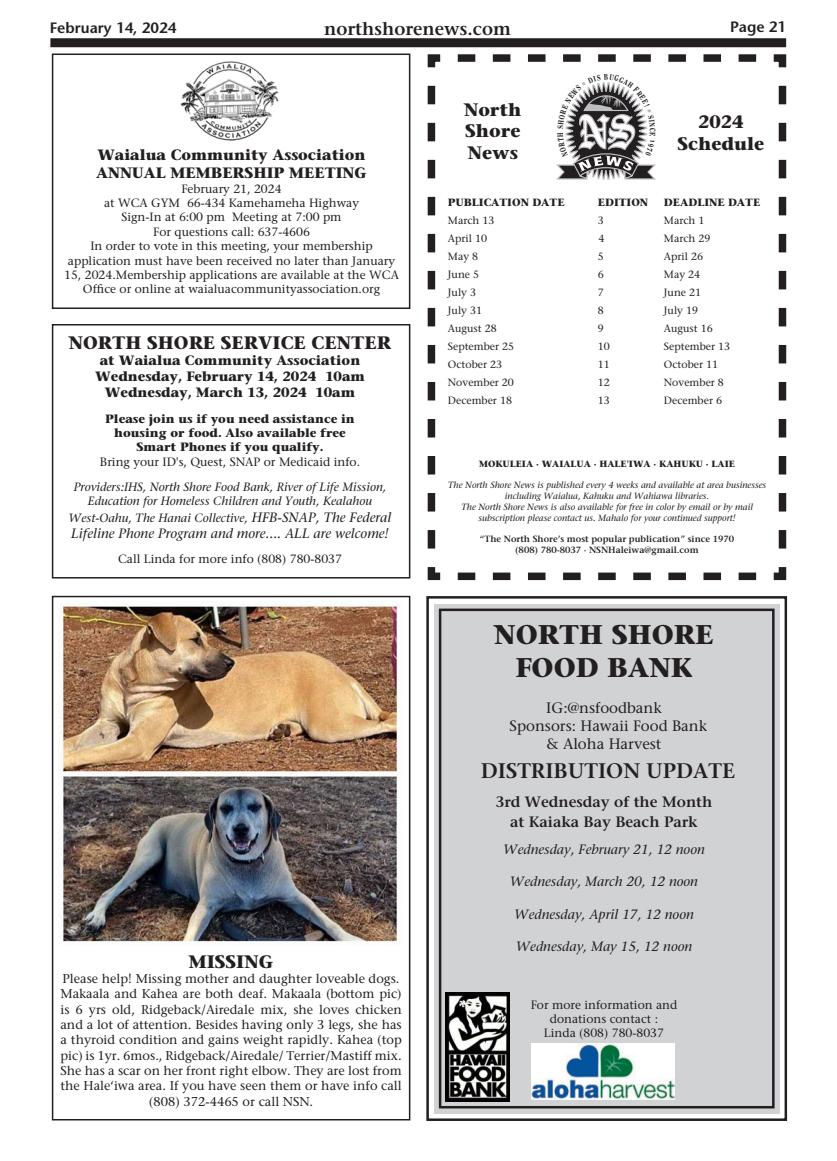
<style>
.page{position:relative;width:837px;height:1161px;background:#fff}
.page>*{position:absolute;margin:0;border:0;box-sizing:border-box;transform-origin:0 0}
.Body_text{font:700 27px "Stone Serif";color:#231f20}
.Body_text-2{font:600 21px "Stone Serif";color:#231f20}
.Body_text-3{font:700 18px/21.6px "Stone Serif";color:#231f20;text-align:justify}
.t1{font:600 18px "Stone Serif";color:#231f20}
.Body_text-4{font:15px "Stone Serif";color:#231f20}
.Body_text-5{font:700 15px "Stone Serif";color:#231f20}
.Body_text-6{font:600 15px "Stone Serif";color:#231f20}
.t2{font:600 15px "Stone Sans";color:#231f20}
.Body_text-7{font:italic 13.5px "Stone Serif";color:#231f20}
.Body_text-8{font:700 13.5px "Stone Serif";color:#231f20}
.Body_text-9{font:12.75px/15.3px "Stone Serif";color:#231f20;text-align:center}
.Body_text-10{font:12px/14.4px "Stone Serif";color:#231f20;text-align:center}
.Body_text-11{font:italic 12px "Stone Serif";color:#231f20}
.Body_text-12{font:700 12px "Stone Serif";color:#231f20}
.Body_text-13{font:10.5px "Stone Serif";color:#231f20}
.Body_text-14{font:700 10.5px "Stone Serif";color:#231f20}
.Body_text-15{font:italic 9px/10.8px "Stone Serif";color:#231f20;text-align:center}
.Body_text-16{font:600 9px "Stone Serif";color:#231f20}
.Body_text-17{font:700 9px "Stone Serif";color:#231f20}
.s1{font-size:13.5px}
</style>
<div class="page">
<div style="left:50px;top:38px;width:736px;height:9px;background:#231f20"></div>
<svg style="left:426px;top:596px;width:362px;height:525px;background:#cccdcf"></svg>
<div style="left:439px;top:609px;width:336px;height:499px;border:3px solid #231f20"></div>
<img style="left:446px;top:992px;width:63px;height:109px">
<img style="left:532px;top:1044px;width:142px;height:56px">
<svg style="left:427px;top:54px;width:360px;height:527px"></svg>
<img style="left:180px;top:61px;width:99px;height:80px">
<div style="left:52px;top:54px;width:358px;height:255px;border:2px solid #231f20"></div>
<div style="left:52px;top:596px;width:358px;height:524px;border:2px solid #231f20"></div>
<div style="left:52px;top:324px;width:358px;height:255px;border:2px solid #231f20"></div>
<img style="left:58px;top:603px;width:342px;height:340px">
<svg style="left:555px;top:74px;width:102px;height:114px"></svg>
<p class="t2" style="left:50px;top:18px;width:128px">February 14, 2024</p>
<h3 class="t1" style="left:324px;top:17px;width:188px">northshorenews.com</h3>
<p class="t2" style="left:730px;top:18px;width:58px">Page 21</p>
<p class="Body_text-5" style="left:97px;top:145px;width:270px">Waialua Community Association</p>
<p class="Body_text-5" style="left:96px;top:163px;width:272px">ANNUAL MEMBERSHIP MEETING</p>
<p class="Body_text-10" style="left:181px;top:181px;width:102px">February 21, 2024</p>
<p class="Body_text-10" style="left:104px;top:195px;width:256px">at WCA GYM 66-434 Kamehameha Highway</p>
<p class="Body_text-10" style="left:121px;top:210px;width:222px">Sign-In at 6:00 pm Meeting at 7:00 pm</p>
<p class="Body_text-10" style="left:153px;top:224px;width:158px">For questions call: 637-4606</p>
<p class="Body_text-10" style="left:90px;top:239px;width:284px">In order to vote in this meeting, your membership</p>
<p class="Body_text-10" style="left:64px;top:253px;width:336px">application must have been received no later than January<br>15, 2024.Membership applications are available at the WCA<br>Office or online at waialuacommunityassociation.org</p>
<p class="Body_text-3" style="left:69px;top:331px;width:324px">NORTH SHORE SERVICE CENTER</p>
<p class="Body_text-8" style="left:100px;top:352px;width:262px">at Waialua Community Association</p>
<p class="Body_text-8" style="left:95px;top:368px;width:271px">Wednesday, February 14, 2024 10am</p>
<p class="Body_text-8" style="left:105px;top:384px;width:252px">Wednesday, March 13, 2024 10am</p>
<p class="Body_text-12" style="left:105px;top:411px;width:251px">Please join us if you need assistance in</p>
<p class="Body_text-12" style="left:114px;top:425px;width:233px">housing or food. Also available free</p>
<p class="Body_text-12" style="left:137px;top:440px;width:188px">Smart Phones if you qualify.</p>
<p class="Body_text-10" style="left:100px;top:454px;width:262px">Bring your ID's, Quest, SNAP or Medicaid info.</p>
<p class="Body_text-11" style="left:74px;top:480px;width:314px">Providers:IHS, North Shore Food Bank, River of Life Mission,</p>
<p class="Body_text-11" style="left:88px;top:494px;width:286px">Education for Homeless Children and Youth, Kealahou</p>
<p class="Body_text-11" style="left:69px;top:510px;width:324px">West-Oahu, The Hanai Collective, <span class="s1">HFB-SNAP, The Federal</span></p>
<p class="Body_text-7" style="left:71px;top:525px;width:319px">Lifeline Phone Program and more.... ALL are welcome!</p>
<p class="Body_text-10" style="left:118px;top:552px;width:226px">Call Linda for more info (808) 780-8037</p>
<p class="Body_text-3" style="left:189px;top:950px;width:86px">MISSING</p>
<p class="Body_text-9" style="left:63px;top:971px;width:338px">Please help! Missing mother and daughter loveable dogs.</p>
<p class="Body_text-9" style="left:60px;top:986px;width:343px">Makaala and Kahea are both deaf. Makaala (bottom pic) is 6 yrs old, Ridgeback/Airedale mix, she loves chicken and a lot of attention. Besides having only 3 legs, she has a thyroid condition and gains weight rapidly. Kahea (top pic) is 1yr. 6mos., Ridgeback/Airedale/ Terrier/Mastiff mix.<br>She has a scar on her front right elbow. They are lost from the Hale‘iwa area. If you have seen them or have info call (808) 372-4465 or call NSN.</p>
<p class="Body_text-3" style="left:464px;top:98px;width:59px">North Shore News</p>
<p class="Body_text-3" style="left:698px;top:110px;width:47px">2024</p>
<p class="Body_text-3" style="left:677px;top:132px;width:88px">Schedule</p>
<p class="Body_text-14" style="left:448px;top:196px;width:118px">PUBLICATION DATE</p>
<p class="Body_text-14" style="left:598px;top:196px;width:52px">EDITION</p>
<p class="Body_text-14" style="left:664px;top:196px;width:98px">DEADLINE DATE</p>
<p class="Body_text-13" style="left:448px;top:214px;width:48px">March 13</p>
<p class="Body_text-13" style="left:598px;top:214px;width:8px">3</p>
<p class="Body_text-13" style="left:664px;top:214px;width:42px">March 1</p>
<p class="Body_text-13" style="left:448px;top:232px;width:41px">April 10</p>
<p class="Body_text-13" style="left:599px;top:232px;width:8px">4</p>
<p class="Body_text-13" style="left:664px;top:232px;width:48px">March 29</p>
<p class="Body_text-13" style="left:448px;top:250px;width:32px">May 8</p>
<p class="Body_text-13" style="left:598px;top:250px;width:8px">5</p>
<p class="Body_text-13" style="left:664px;top:250px;width:41px">April 26</p>
<p class="Body_text-13" style="left:448px;top:268px;width:33px">June 5</p>
<p class="Body_text-13" style="left:598px;top:268px;width:8px">6</p>
<p class="Body_text-13" style="left:664px;top:268px;width:38px">May 24</p>
<p class="Body_text-13" style="left:448px;top:286px;width:30px">July 3</p>
<p class="Body_text-13" style="left:598px;top:286px;width:8px">7</p>
<p class="Body_text-13" style="left:664px;top:286px;width:39px">June 21</p>
<p class="Body_text-13" style="left:448px;top:304px;width:36px">July 31</p>
<p class="Body_text-13" style="left:598px;top:304px;width:8px">8</p>
<p class="Body_text-13" style="left:664px;top:304px;width:36px">July 19</p>
<p class="Body_text-13" style="left:448px;top:322px;width:50px">August 28</p>
<p class="Body_text-13" style="left:598px;top:322px;width:8px">9</p>
<p class="Body_text-13" style="left:664px;top:322px;width:50px">August 16</p>
<p class="Body_text-13" style="left:448px;top:340px;width:68px">September 25</p>
<p class="Body_text-13" style="left:598px;top:340px;width:14px">10</p>
<p class="Body_text-13" style="left:664px;top:340px;width:68px">September 13</p>
<p class="Body_text-13" style="left:448px;top:358px;width:56px">October 23</p>
<p class="Body_text-13" style="left:598px;top:358px;width:14px">11</p>
<p class="Body_text-13" style="left:664px;top:358px;width:56px">October 11</p>
<p class="Body_text-13" style="left:448px;top:376px;width:68px">November 20</p>
<p class="Body_text-13" style="left:598px;top:376px;width:14px">12</p>
<p class="Body_text-13" style="left:664px;top:376px;width:61px">November 8</p>
<p class="Body_text-13" style="left:448px;top:394px;width:66px">December 18</p>
<p class="Body_text-13" style="left:598px;top:394px;width:14px">13</p>
<p class="Body_text-13" style="left:664px;top:394px;width:60px">December 6</p>
<p class="Body_text-17" style="left:479px;top:458px;width:257px">MOKULEIA · WAIALUA · HALE'IWA · KAHUKU · LAIE</p>
<p class="Body_text-15" style="left:448px;top:480px;width:320px">The North Shore News is published every 4 weeks and available at area businesses including Waialua, Kahuku and Wahiawa libraries.</p>
<p class="Body_text-15" style="left:461px;top:501px;width:293px">The North Shore News is also available for free in color by email or by mail</p>
<p class="Body_text-15" style="left:478px;top:512px;width:259px">subscription please contact us. Mahalo for your continued support!</p>
<p class="Body_text-16" style="left:480px;top:534px;width:256px">“The North Shore’s most popular publication” since 1970</p>
<p class="Body_text-16" style="left:515px;top:544px;width:185px">(808) 780-8037 · NSNHaleiwa@gmail.com</p>
<p class="Body_text" style="left:494px;top:617px;width:221px">NORTH SHORE</p>
<p class="Body_text" style="left:516px;top:650px;width:178px">FOOD BANK</p>
<p class="Body_text-4" style="left:546px;top:698px;width:117px">IG:@nsfoodbank</p>
<p class="Body_text-4" style="left:510px;top:716px;width:199px">Sponsors: Hawaii Food Bank</p>
<p class="Body_text-4" style="left:547px;top:734px;width:116px">&amp; Aloha Harvest</p>
<p class="Body_text-2" style="left:481px;top:758px;width:256px">DISTRIBUTION UPDATE</p>
<p class="Body_text-6" style="left:496px;top:793px;width:218px">3rd Wednesday of the Month</p>
<p class="Body_text-6" style="left:510px;top:812px;width:189px">at Kaiaka Bay Beach Park</p>
<p class="Body_text-7" style="left:503px;top:841px;width:203px">Wednesday, February 21, 12 noon</p>
<p class="Body_text-7" style="left:510px;top:873px;width:190px">Wednesday, March 20, 12 noon</p>
<p class="Body_text-7" style="left:514px;top:906px;width:181px">Wednesday, April 17, 12 noon</p>
<p class="Body_text-7" style="left:516px;top:938px;width:178px">Wednesday, May 15, 12 noon</p>
<p class="Body_text-10" style="left:531px;top:997px;width:148px">For more information and</p>
<p class="Body_text-10" style="left:550px;top:1012px;width:110px">donations contact :</p>
<p class="Body_text-10" style="left:544px;top:1026px;width:122px">Linda (808) 780-8037</p>
</div>
